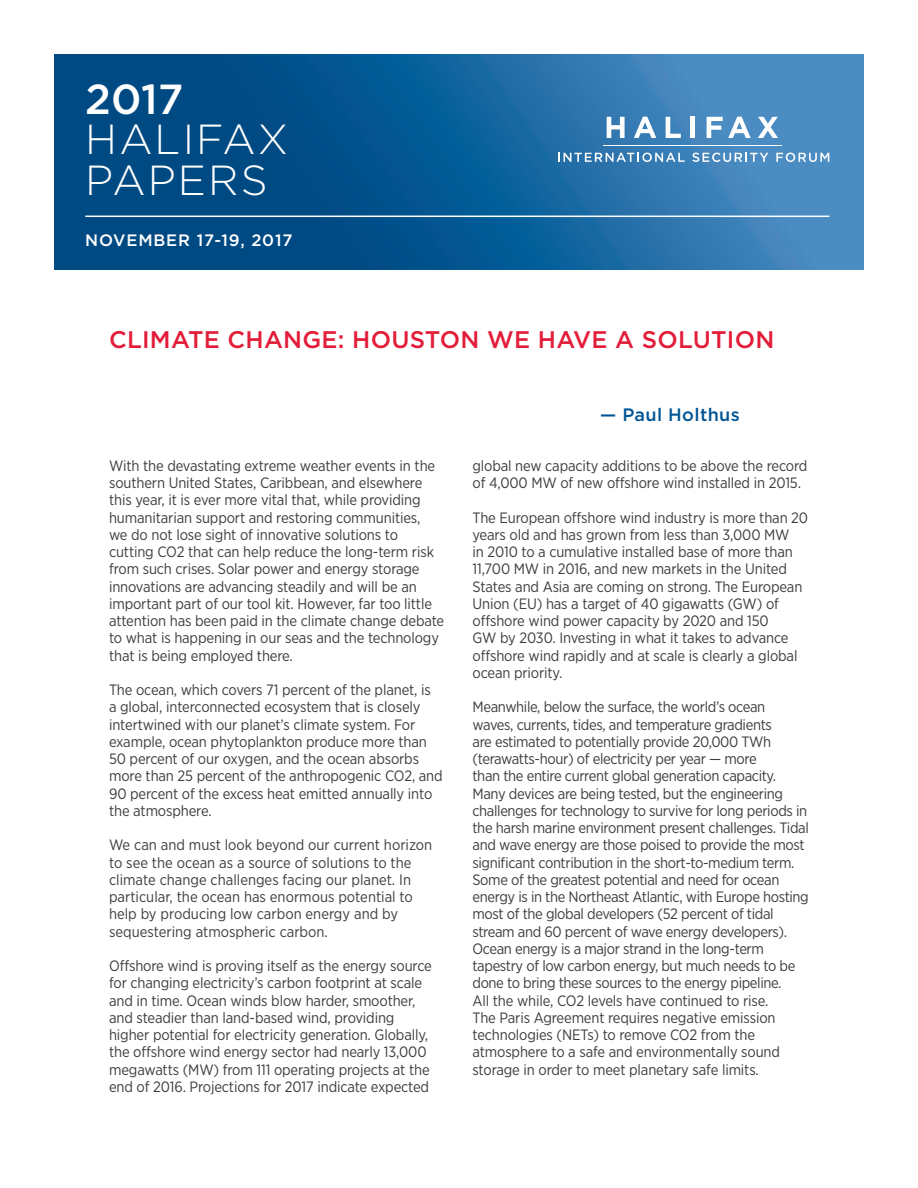
<style>
.page{position:relative;width:918px;height:1188px;background:#fff}
.page>*{position:absolute;margin:0;border:0;box-sizing:border-box;transform-origin:0 0}
.t1{font:300 42px "Gotham";letter-spacing:.05em;color:#fff}
.t2{font:500 42px "Gotham";color:#fff}
.t3{font:500 24px "Gotham";letter-spacing:.01em;color:#e31d39}
.t4{font:500 18px "Gotham";letter-spacing:.02em;color:#005595}
.t5{font:500 16.5px "Gotham";letter-spacing:.05em;color:#fff}
.t6{font:15px/17.2px "Gotham Narrow";letter-spacing:-.01em;color:#3e3e3f}
</style>
<div class="page">
<svg style="left:54px;top:54px;width:810px;height:216px;background:#18639c"></svg>
<svg style="left:607px;top:117px;width:18px;height:21px"></svg>
<svg style="left:634px;top:117px;width:22px;height:21px"></svg>
<svg style="left:666px;top:117px;width:15px;height:21px"></svg>
<hr style="left:691px;top:117px;width:4px;height:21px;background:#fff">
<svg style="left:707px;top:117px;width:44px;height:21px"></svg>
<svg style="left:758px;top:117px;width:20px;height:21px"></svg>
<svg style="left:558px;top:153px;width:127px;height:9px"></svg>
<svg style="left:692px;top:153px;width:76px;height:9px"></svg>
<svg style="left:776px;top:153px;width:53px;height:9px"></svg>
<hr style="left:603px;top:145px;width:179px;height:1px;background:#fff">
<hr style="left:85px;top:216px;width:744px;height:1px;background:#fff">
<p class="t2" style="left:85px;top:75px;width:100px">2017</p>
<p class="t1" style="left:85px;top:116px;width:204px">HALIFAX</p>
<p class="t1" style="left:85px;top:157px;width:184px">PAPERS</p>
<p class="t5" style="left:85px;top:231px;width:209px">NOVEMBER 17-19, 2017</p>
<p class="t3" style="left:109px;top:326px;width:667px">CLIMATE CHANGE: HOUSTON WE HAVE A SOLUTION</p>
<p class="t6" style="left:109px;top:457px;width:337px">With the devastating extreme weather events in the southern United States, Caribbean, and elsewhere this year, it is ever more vital that, while providing humanitarian support and restoring communities,<br>we do not lose sight of innovative solutions to cutting CO2 that can help reduce the long-term risk from such crises. Solar power and energy storage innovations are advancing steadily and will be an important part of our tool kit. However, far too little attention has been paid in the climate change debate to what is happening in our seas and the technology that is being employed there.</p>
<p class="t6" style="left:109px;top:681px;width:335px">The ocean, which covers 71 percent of the planet, is<br>a global, interconnected ecosystem that is closely intertwined with our planet’s climate system. For example, ocean phytoplankton produce more than 50 percent of our oxygen, and the ocean absorbs more than 25 percent of the anthropogenic CO2, and 90 percent of the excess heat emitted annually into the atmosphere.</p>
<p class="t6" style="left:109px;top:836px;width:325px">We can and must look beyond our current horizon to see the ocean as a source of solutions to the climate change challenges facing our planet. In particular, the ocean has enormous potential to help by producing low carbon energy and by sequestering atmospheric carbon.</p>
<p class="t6" style="left:109px;top:957px;width:324px">Offshore wind is proving itself as the energy source for changing electricity’s carbon footprint at scale and in time. Ocean winds blow harder, smoother, and steadier than land-based wind, providing higher potential for electricity generation. Globally, the offshore wind energy sector had nearly 13,000 megawatts (MW) from 111 operating projects at the end of 2016. Projections for 2017 indicate expected</p>
<p class="t4" style="left:600px;top:405px;width:141px">— Paul Holthus</p>
<p class="t6" style="left:472px;top:457px;width:336px">global new capacity additions to be above the record of 4,000 MW of new offshore wind installed in 2015.</p>
<p class="t6" style="left:472px;top:509px;width:337px">The European offshore wind industry is more than 20 years old and has grown from less than 3,000 MW<br>in 2010 to a cumulative installed base of more than 11,700 MW in 2016, and new markets in the United States and Asia are coming on strong. The European Union (EU) has a target of 40 gigawatts (GW) of offshore wind power capacity by 2020 and 150<br>GW by 2030. Investing in what it takes to advance offshore wind rapidly and at scale is clearly a global ocean priority.</p>
<p class="t6" style="left:472px;top:698px;width:338px">Meanwhile, below the surface, the world’s ocean waves, currents, tides, and temperature gradients<br>are estimated to potentially provide 20,000 TWh (terawatts-hour) of electricity per year — more<br>than the entire current global generation capacity.<br>Many devices are being tested, but the engineering challenges for technology to survive for long periods in the harsh marine environment present challenges. Tidal and wave energy are those poised to provide the most significant contribution in the short-to-medium term.<br>Some of the greatest potential and need for ocean energy is in the Northeast Atlantic, with Europe hosting most of the global developers (52 percent of tidal stream and 60 percent of wave energy developers).<br>Ocean energy is a major strand in the long-term tapestry of low carbon energy, but much needs to be done to bring these sources to the energy pipeline.</p>
<p class="t6" style="left:472px;top:992px;width:309px">All the while, CO2 levels have continued to rise.<br>The Paris Agreement requires negative emission technologies (NETs) to remove CO2 from the atmosphere to a safe and environmentally sound storage in order to meet planetary safe limits.</p>
</div>
